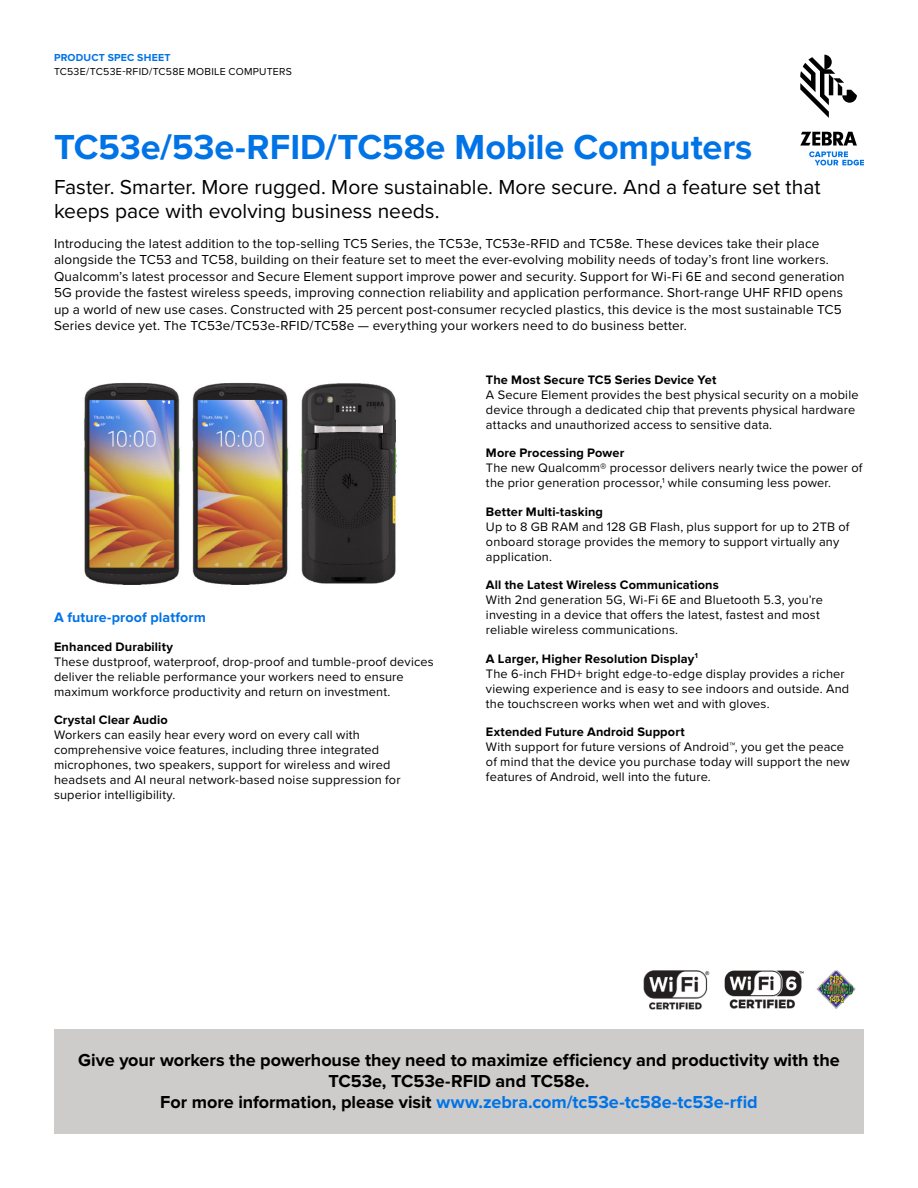
<style>
.page{position:relative;width:918px;height:1188px;background:#fff}
.page>*{position:absolute;margin:0;border:0;box-sizing:border-box;transform-origin:0 0}
.t1{font:700 36px "Proxima Nova";letter-spacing:-.005em;color:#0073e6}
.t2{font:21px/24px "Proxima Nova";color:#000}
.t3{font:700 18px/21px "Proxima Nova";color:#000;text-align:center}
.t4{font:700 14.25px "Proxima Nova";letter-spacing:.01em;color:#0073e6}
.t5{font:13.5px/16.5px "Proxima Nova";letter-spacing:.01em;color:#000}
.t6{font:12.75px/15px "Proxima Nova";letter-spacing:.015em;color:#000}
.t7{font:700 12.75px "Proxima Nova";letter-spacing:.01em;color:#000}
.t8{font:10.5px "Proxima Nova";letter-spacing:.025em;color:#000}
.t9{font:700 10.5px "Proxima Nova";letter-spacing:.02em;color:#0073e6}
.s1{font-weight:700}
.s2{color:#0073e6}
</style>
<div class="page">
<img style="left:643px;top:970px;width:213px;height:40px">
<img style="left:84px;top:382px;width:313px;height:203px">
<div style="left:54px;top:1029px;width:810px;height:104px;background:#cdcccb"></div>
<svg style="left:800px;top:55px;width:57px;height:63px"></svg>
<svg style="left:800px;top:132px;width:64px;height:33px"></svg>
<p class="t9" style="left:54px;top:51px;width:118px">PRODUCT SPEC SHEET</p>
<p class="t8" style="left:54px;top:64px;width:239px">TC53E/TC53E-RFID/TC58E MOBILE COMPUTERS</p>
<h1 class="t1" style="left:54px;top:126px;width:700px">TC53e/53e-RFID/TC58e Mobile Computers</h1>
<h2 class="t2" style="left:54px;top:174px;width:768px">Faster. Smarter. More rugged. More sustainable. More secure. And a feature set that keeps pace with evolving business needs.</h2>
<p class="t5" style="left:54px;top:234px;width:792px">Introducing the latest addition to the top-selling TC5 Series, the TC53e, TC53e-RFID and TC58e. These devices take their place alongside the TC53 and TC58, building on their feature set to meet the ever-evolving mobility needs of today’s front line workers.<br>Qualcomm’s latest processor and Secure Element support improve power and security. Support for Wi-Fi 6E and second generation 5G provide the fastest wireless speeds, improving connection reliability and application performance. Short-range UHF RFID opens up a world of new use cases. Constructed with 25 percent post-consumer recycled plastics, this device is the most sustainable TC5<br>Series device yet. The TC53e/TC53e-RFID/TC58e — everything your workers need to do business better.</p>
<p class="t4" style="left:54px;top:609px;width:153px">A future-proof platform</p>
<p class="t7" style="left:54px;top:639px;width:120px">Enhanced Durability</p>
<p class="t6" style="left:54px;top:653px;width:381px">These dustproof, waterproof, drop-proof and tumble-proof devices deliver the reliable performance your workers need to ensure maximum workforce productivity and return on investment.</p>
<p class="t7" style="left:54px;top:712px;width:115px">Crystal Clear Audio</p>
<p class="t6" style="left:54px;top:727px;width:348px">Workers can easily hear every word on every call with comprehensive voice features, including three integrated microphones, two speakers, support for wireless and wired headsets and AI neural network-based noise suppression for superior intelligibility.</p>
<p class="t7" style="left:486px;top:372px;width:232px">The Most Secure TC5 Series Device Yet</p>
<p class="t6" style="left:486px;top:386px;width:374px">A Secure Element provides the best physical security on a mobile device through a dedicated chip that prevents physical hardware attacks and unauthorized access to sensitive data.</p>
<p class="t7" style="left:486px;top:445px;width:140px">More Processing Power</p>
<p class="t6" style="left:486px;top:460px;width:378px">The new Qualcomm® processor delivers nearly twice the power of the prior generation processor,<sup>1</sup> while consuming less power.</p>
<p class="t7" style="left:486px;top:504px;width:119px">Better Multi-tasking</p>
<p class="t6" style="left:486px;top:518px;width:365px">Up to 8 GB RAM and 128 GB Flash, plus support for up to 2TB of onboard storage provides the memory to support virtually any application.</p>
<p class="t7" style="left:486px;top:578px;width:234px">All the Latest Wireless Communications</p>
<p class="t6" style="left:486px;top:592px;width:339px">With 2nd generation 5G, Wi-Fi 6E and Bluetooth 5.3, you’re investing in a device that offers the latest, fastest and most reliable wireless communications.</p>
<p class="t6" style="left:486px;top:650px;width:365px"><span class="s1">A Larger, Higher Resolution Display</span><sup>1<br></sup>The 6-inch FHD+ bright edge-to-edge display provides a richer viewing experience and is easy to see indoors and outside. And the touchscreen works when wet and with gloves.</p>
<p class="t7" style="left:486px;top:725px;width:200px">Extended Future Android Support</p>
<p class="t6" style="left:486px;top:739px;width:365px">With support for future versions of Android™, you get the peace of mind that the device you purchase today will support the new features of Android, well into the future.</p>
<h3 class="t3" style="left:78px;top:1050px;width:763px">Give your workers the powerhouse they need to maximize efficiency and productivity with the<br>TC53e, TC53e-RFID and TC58e.<br>For more information, please visit <span class="s2">www.zebra.com/tc53e-tc58e-tc53e-rfid</span></h3>
</div>
